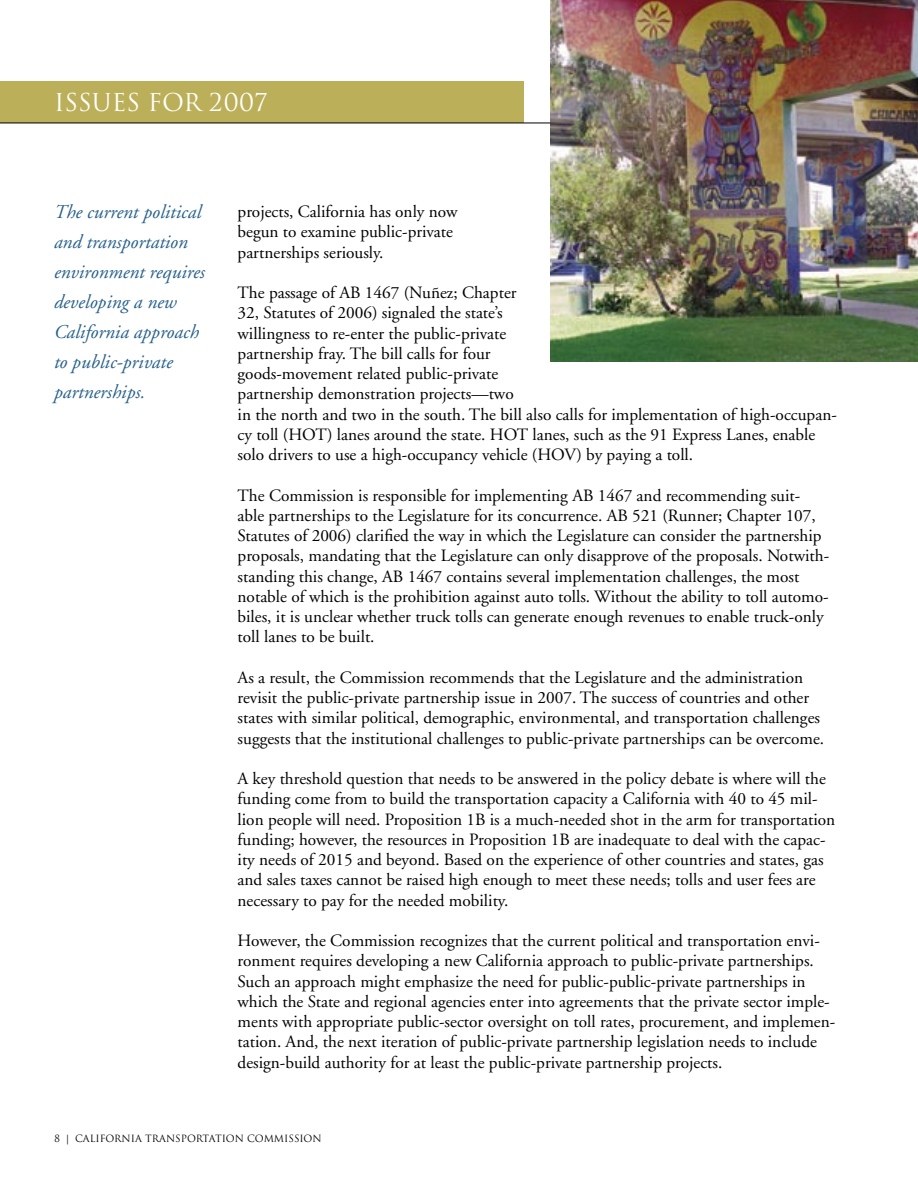
<style>
.page{position:relative;width:918px;height:1188px;background:#fff}
.page>*{position:absolute;margin:0;border:0;box-sizing:border-box;transform-origin:0 0}
.t1{font:24px "Trajan";color:#fff}
.Sub_Head{font:italic 19.5px/30px "Adobe Garamond";color:#26608b}
.body_copy{font:17.25px/20.2px "Adobe Garamond";color:#000}
.t2{font:9.75px "Trajan";color:#000}
.s1{font-family:"Adobe Garamond"}
</style>
<div class="page">
<div style="left:0;top:81px;width:524px;height:42px;background:#bbaf59"></div>
<hr style="left:0;top:123px;width:918px;height:1px;background:#000">
<img style="left:551px;top:0;width:367px;height:361px">
<p class="t1" style="left:54px;top:88px;width:215px">ISSUES FOR 2007</p>
<p class="Sub_Head" style="left:54px;top:198px;width:152px">The current political and transportation environment requires developing a new<br>California approach to public-private partnerships.</p>
<p class="body_copy" style="left:238px;top:202px;width:221px">projects, California has only now begun to examine public-private partnerships seriously.</p>
<p class="body_copy" style="left:238px;top:283px;width:601px">The passage of AB 1467 (Nuñez; Chapter<br>32, Statutes of 2006) signaled the state’s<br>willingness to re-enter the public-private<br>partnership fray. The bill calls for four<br>goods-movement related public-private<br>partnership demonstration projects—two<br>in the north and two in the south. The bill also calls for implementation of high-occupan&shy;cy toll (HOT) lanes around the state. HOT lanes, such as the 91 Express Lanes, enable solo drivers to use a high-occupancy vehicle (HOV) by paying a toll.</p>
<p class="body_copy" style="left:238px;top:485px;width:593px">The Commission is responsible for implementing AB 1467 and recommending suit&shy;able partnerships to the Legislature for its concurrence. AB 521 (Runner; Chapter 107, Statutes of 2006) clarified the way in which the Legislature can consider the partnership proposals, mandating that the Legislature can only disapprove of the proposals. Notwith&shy;standing this change, AB 1467 contains several implementation challenges, the most notable of which is the prohibition against auto tolls. Without the ability to toll automo&shy;biles, it is unclear whether truck tolls can generate enough revenues to enable truck-only toll lanes to be built.</p>
<p class="body_copy" style="left:238px;top:668px;width:588px">As a result, the Commission recommends that the Legislature and the administration revisit the public-private partnership issue in 2007. The success of countries and other states with similar political, demographic, environmental, and transportation challenges suggests that the institutional challenges to public-private partnerships can be overcome.</p>
<p class="body_copy" style="left:238px;top:769px;width:599px">A key threshold question that needs to be answered in the policy debate is where will the funding come from to build the transportation capacity a California with 40 to 45 mil&shy;lion people will need. Proposition 1B is a much-needed shot in the arm for transportation funding; however, the resources in Proposition 1B are inadequate to deal with the capac&shy;ity needs of 2015 and beyond. Based on the experience of other countries and states, gas and sales taxes cannot be raised high enough to meet these needs; tolls and user fees are necessary to pay for the needed mobility.</p>
<p class="body_copy" style="left:238px;top:931px;width:599px">However, the Commission recognizes that the current political and transportation envi&shy;ronment requires developing a new California approach to public-private partnerships.<br>Such an approach might emphasize the need for public-public-private partnerships in which the State and regional agencies enter into agreements that the private sector imple&shy;ments with appropriate public-sector oversight on toll rates, procurement, and implemen&shy;tation. And, the next iteration of public-private partnership legislation needs to include design-build authority for at least the public-private partnership projects.</p>
<p class="t2" style="left:54px;top:1132px;width:269px">8 <span class="s1">|</span> CALIFORNIA TRANSPORTATION COMMISSION</p>
</div>
